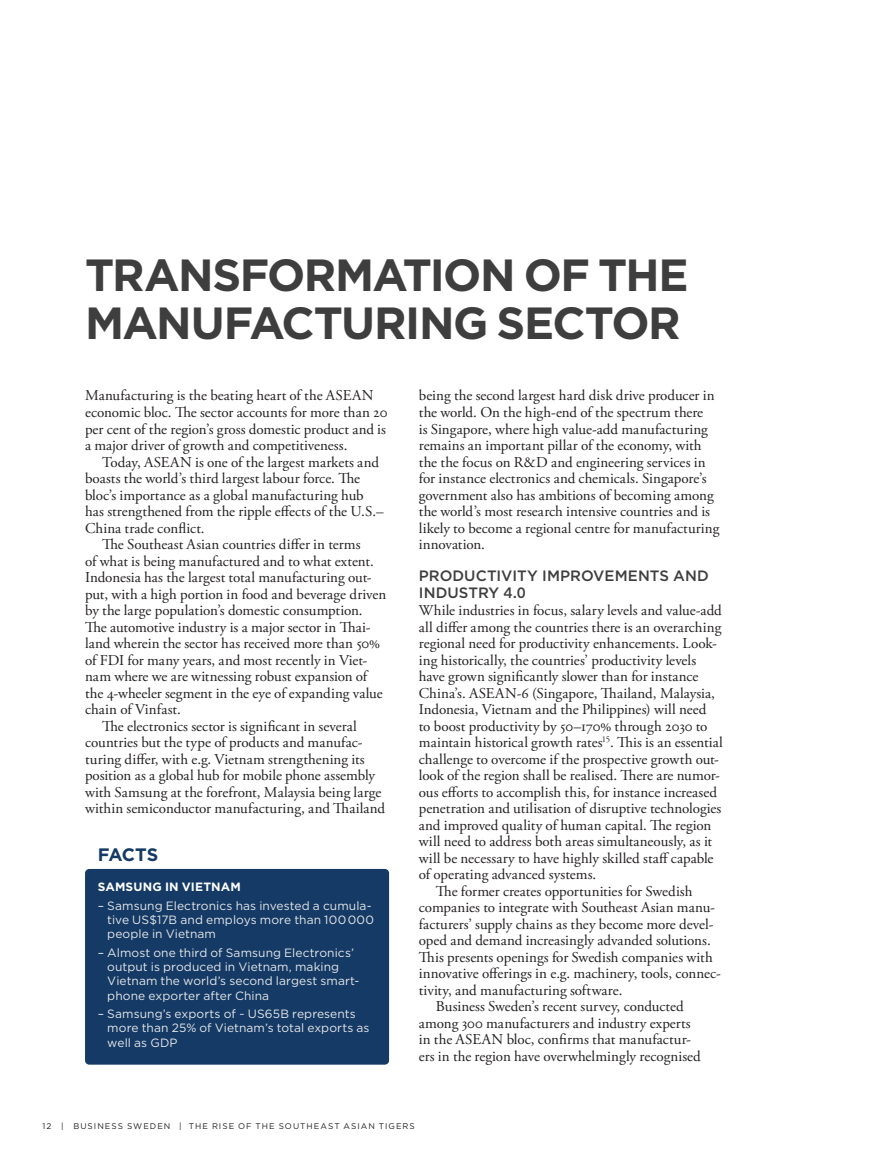
<style>
.page{position:relative;width:893px;height:1170px;background:#fff}
.page>*{position:absolute;margin:0;border:0;box-sizing:border-box;transform-origin:0 0}
.Rubrik_stor{font:700 45px/48px "Gotham";letter-spacing:-.03em;color:#3e3e3f}
.Rubrik_i_ruta{font:700 18px "Gotham";letter-spacing:-.03em;color:#143a65}
.Bröd_indrag{font:15px/16.5px "Adobe Garamond Pro";color:#231f20}
.Bröd{font:15px/16.5px "Adobe Garamond Pro";color:#231f20}
.Rubrik_mellan{font:500 15px/16.5px "Gotham";color:#3e3e3f}
.Bröd_Gotham{font:12px/14.2px "Gotham";letter-spacing:.005em;color:#e6e7e9}
.Bröd_Gotham-2{font:700 12px "Gotham";letter-spacing:.015em;color:#fff}
.t1{font:8.25px "Gotham";letter-spacing:.125em;color:#231f20}
</style>
<div class="page">
<div style="left:85px;top:868px;width:304px;height:196px;background:#143a65;border-radius:4px"></div>
<p class="Rubrik_stor" style="left:85px;top:251px;width:605px">TRANSFORMATION OF THE<br>MANUFACTURING SECTOR</p>
<p class="Bröd" style="left:85px;top:388px;width:304px">Manufacturing is the beating heart of the ASEAN economic bloc. The sector accounts for more than 20 per cent of the region’s gross domestic product and is a major driver of growth and competitiveness.</p>
<p class="Bröd_indrag" style="left:85px;top:454px;width:300px;text-indent:17px">Today, ASEAN is one of the largest markets and boasts the world’s third largest labour force. The bloc’s importance as a global manufacturing hub has strengthened from the ripple effects of the U.S.– China trade conflict.</p>
<p class="Bröd_indrag" style="left:85px;top:536px;width:303px;text-indent:17px">The Southeast Asian countries differ in terms<br>of what is being manufactured and to what extent.<br>Indonesia has the largest total manufacturing out&shy;put, with a high portion in food and beverage driven by the large population’s domestic consumption.<br>The automotive industry is a major sector in Thai&shy;land wherein the sector has received more than 50% of FDI for many years, and most recently in Viet&shy;nam where we are witnessing robust expansion of the 4-wheeler segment in the eye of expanding value chain of Vinfast.</p>
<p class="Bröd_indrag" style="left:85px;top:718px;width:302px;text-indent:17px">The electronics sector is significant in several countries but the type of products and manufac&shy;turing differ, with e.g. Vietnam strengthening its position as a global hub for mobile phone assembly with Samsung at the forefront, Malaysia being large within semiconductor manufacturing, and Thailand</p>
<p class="Rubrik_i_ruta" style="left:98px;top:842px;width:62px">FACTS</p>
<p class="Bröd_Gotham-2" style="left:98px;top:879px;width:144px">SAMSUNG IN VIETNAM</p>
<p class="Bröd_Gotham" style="left:107px;top:898px;width:268px;text-indent:-10px">– Samsung Electronics has invested a cumula&shy;tive US$17B and employs more than 100 000 people in Vietnam</p>
<p class="Bröd_Gotham" style="left:107px;top:945px;width:254px;text-indent:-10px">– Almost one third of Samsung Electronics’ output is produced in Vietnam, making Vietnam the world’s second largest smart&shy;phone exporter after China</p>
<p class="Bröd_Gotham" style="left:107px;top:1006px;width:264px;text-indent:-10px">– Samsung’s exports of ~ US65B represents more than 25% of Vietnam’s total exports as well as GDP</p>
<p class="Bröd_indrag" style="left:419px;top:388px;width:302px">being the second largest hard disk drive producer in the world. On the high-end of the spectrum there<br>is Singapore, where high value-add manufacturing remains an important pillar of the economy, with the the focus on R&amp;D and engineering services in for instance electronics and chemicals. Singapore’s government also has ambitions of becoming among the world’s most research intensive countries and is likely to become a regional centre for manufacturing innovation.</p>
<p class="Rubrik_mellan" style="left:419px;top:567px;width:292px">PRODUCTIVITY IMPROVEMENTS AND<br>INDUSTRY 4.0</p>
<p class="Bröd" style="left:419px;top:602px;width:306px">While industries in focus, salary levels and value-add all differ among the countries there is an overarching regional need for productivity enhancements. Look&shy;ing historically, the countries’ productivity levels have grown significantly slower than for instance China’s. ASEAN-6 (Singapore, Thailand, Malaysia, Indonesia, Vietnam and the Philippines) will need<br>to boost productivity by 50–170% through 2030 to maintain historical growth rates<sup>15</sup>. This is an essential challenge to overcome if the prospective growth out&shy;look of the region shall be realised. There are numor&shy;ous efforts to accomplish this, for instance increased penetration and utilisation of disruptive technologies and improved quality of human capital. The region will need to address both areas simultaneously, as it will be necessary to have highly skilled staff capable of operating advanced systems.</p>
<p class="Bröd_indrag" style="left:419px;top:883px;width:304px;text-indent:17px">The former creates opportunities for Swedish companies to integrate with Southeast Asian manu&shy;facturers’ supply chains as they become more devel&shy;oped and demand increasingly advanded solutions.<br>This presents openings for Swedish companies with innovative offerings in e.g. machinery, tools, connec&shy;tivity, and manufacturing software.</p>
<p class="Bröd_indrag" style="left:419px;top:998px;width:283px;text-indent:17px">Business Sweden’s recent survey, conducted among 300 manufacturers and industry experts in the ASEAN bloc, confirms that manufactur&shy;ers in the region have overwhelmingly recognised</p>
<p class="t1" style="left:43px;top:1120px;width:374px">12 | BUSINESS SWEDEN | THE RISE OF THE SOUTHEAST ASIAN TIGERS</p>
</div>
